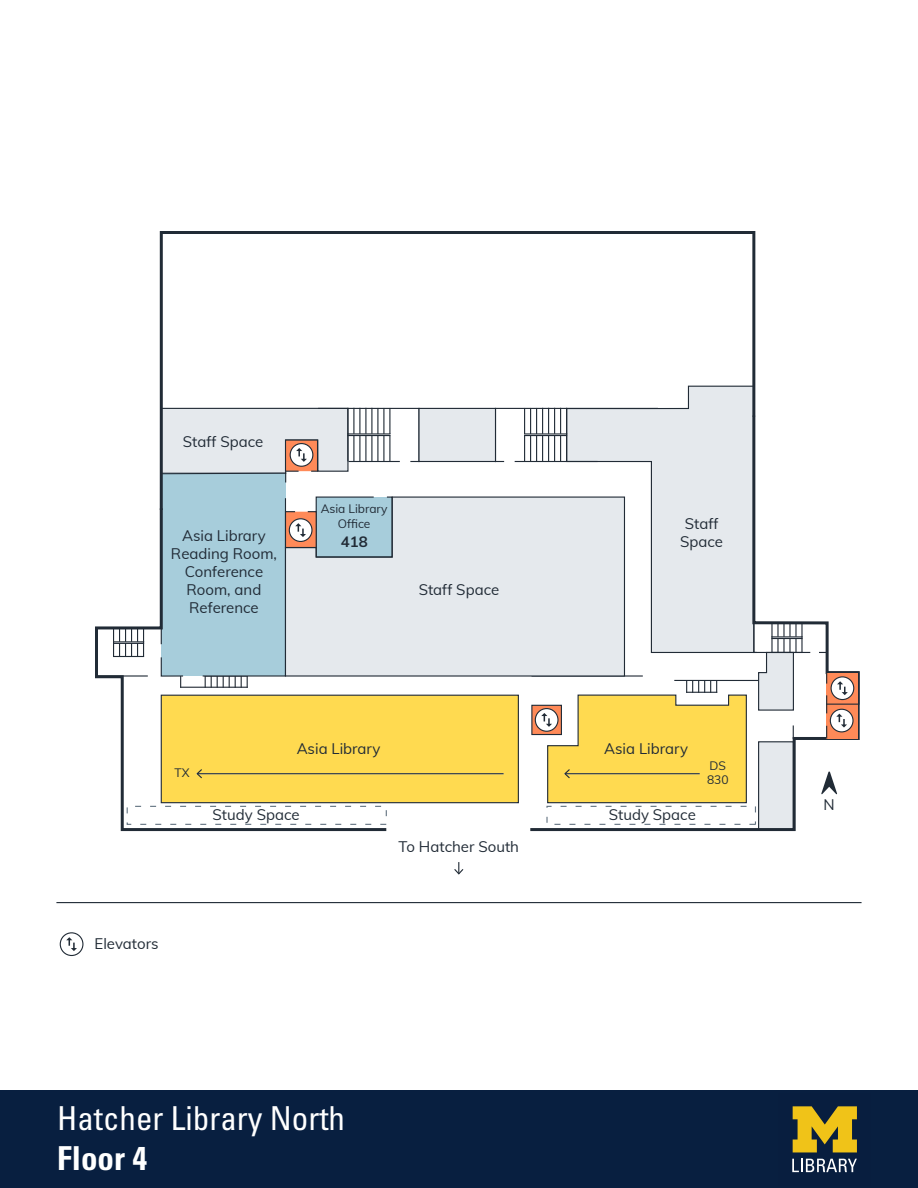
<style>
.page{position:relative;width:918px;height:1188px;background:#fff}
.page>*{position:absolute;margin:0;border:0;box-sizing:border-box;transform-origin:0 0}
.t1{font:condensed 33px/39.6px "Univers";color:#fff}
.t2{font:15px/18px "Muli";color:#212b36;text-align:center}
.t3{font:700 15px "Muli";color:#212b36}
.t4{font:12px/14.4px "Muli";color:#212b36;text-align:center}
.s1{font-weight:700}
</style>
<div class="page">
<div style="left:0;top:1090px;width:918px;height:98px;background:#081f40"></div>
<svg style="left:793px;top:1106px;width:64px;height:46px"></svg>
<svg style="left:792px;top:1159px;width:65px;height:13px"></svg>
<div style="left:161px;top:695px;width:358px;height:108px;background:#ffda50;border:1px solid #212b36"></div>
<div style="left:393px;top:513px;width:121px;height:164px;background:#e5e9ed"></div>
<svg style="left:159px;top:231px;width:355px;height:282px"></svg>
<svg style="left:514px;top:231px;width:346px;height:601px"></svg>
<svg style="left:120px;top:687px;width:268px;height:145px"></svg>
<hr style="left:57px;top:902px;width:804px;height:1px;background:#212b36">
<svg style="left:753px;top:622px;width:107px;height:116px"></svg>
<hr style="left:772px;top:652px;width:30px;height:1px;background:#212b36">
<hr style="left:772px;top:638px;width:30px;height:1px;background:#212b36">
<svg style="left:454px;top:863px;width:9px;height:12px"></svg>
<div style="left:60px;top:932px;width:23px;height:24px;border:1px solid #212b36;border-radius:50%"></div>
<svg style="left:66px;top:937px;width:11px;height:14px"></svg>
<svg style="left:821px;top:772px;width:16px;height:22px"></svg>
<svg style="left:531px;top:641px;width:216px;height:163px"></svg>
<hr style="left:198px;top:773px;width:306px;height:1px;background:#212b36">
<svg style="left:196px;top:769px;width:6px;height:9px"></svg>
<hr style="left:515px;top:461px;width:82px;height:1px;background:#212b36">
<svg style="left:524px;top:409px;width:43px;height:52px"></svg>
<hr style="left:495px;top:408px;width:162px;height:1px;background:#212b36">
<hr style="left:349px;top:461px;width:50px;height:1px;background:#212b36">
<svg style="left:95px;top:407px;width:298px;height:280px"></svg>
<hr style="left:319px;top:408px;width:100px;height:1px;background:#212b36">
<div style="left:418px;top:408px;width:78px;height:54px;background:#e5e9ed;border:1px solid #212b36"></div>
<div style="left:127px;top:806px;width:260px;height:19px;border:1px dashed #637381"></div>
<div style="left:546px;top:806px;width:210px;height:19px;border:1px dashed #637381"></div>
<p class="t2" style="left:183px;top:431px;width:82px">Staff Space</p>
<p class="t4" style="left:321px;top:501px;width:68px">Asia Library<br>Office</p>
<p class="t2" style="left:171px;top:526px;width:108px">Asia Library<br>Reading Room,<br>Conference<br>Room, and<br>Reference</p>
<p class="t3" style="left:341px;top:531px;width:28px">418</p>
<p class="t2" style="left:419px;top:580px;width:82px">Staff Space</p>
<p class="t2" style="left:680px;top:514px;width:44px">Staff<br>Space</p>
<p class="t4" style="left:175px;top:765px;width:17px">TX</p>
<p class="t2" style="left:297px;top:738px;width:85px">Asia Library</p>
<p class="t2" style="left:604px;top:739px;width:85px">Asia Library</p>
<p class="t2" style="left:213px;top:805px;width:89px">Study Space</p>
<p class="t2" style="left:609px;top:805px;width:89px">Study Space</p>
<p class="t2" style="left:399px;top:837px;width:122px">To Hatcher South</p>
<p class="t4" style="left:707px;top:758px;width:23px;text-align:left">DS<br>830</p>
<p class="t2" style="left:95px;top:933px;width:65px">Elevators</p>
<h1 class="t1" style="left:57px;top:1098px;width:289px">Hatcher Library North<br><span class="s1">Floor 4</span></h1>
<p class="t2" style="left:824px;top:795px;width:13px">N</p>
</div>
